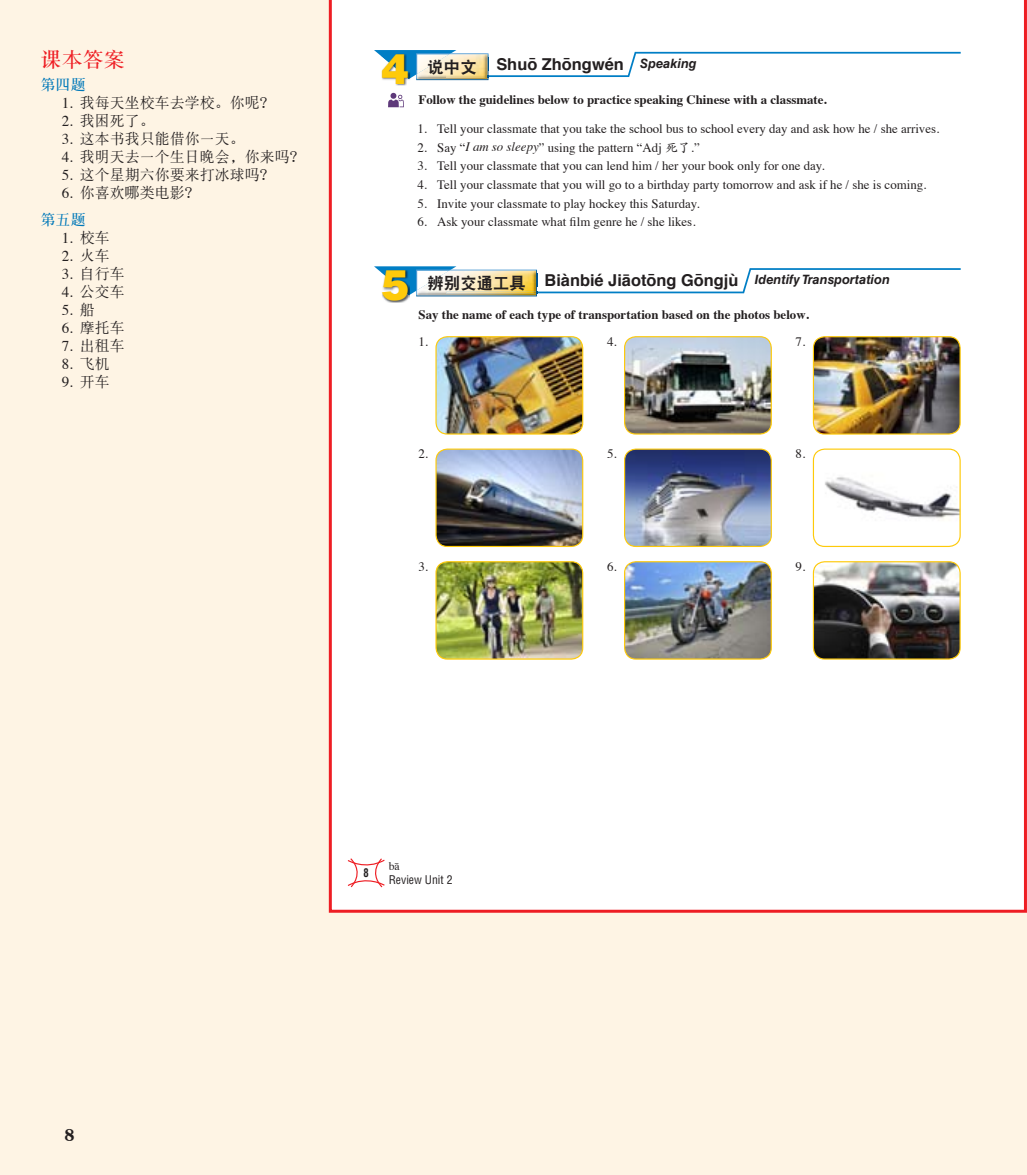
<style>
.page{position:relative;width:1027px;height:1175px;background:#fff}
.page>*{position:absolute;margin:0;border:0;box-sizing:border-box;transform-origin:0 0}
.t1{font:900 42.15px "Helvetica LT Std";color:#feca0a}
.t2{font:21px "DFP Song W7";color:#ee1d23}
.t3{font:18px "DFP Song W12";color:#231f20}
.t4{font:700 16.35px "Helvetica";color:#231f20}
.t5{font:15px "DFP Song W5";color:#231f20}
.t6{font:15px "Times";color:#231f20}
.t7{font:15px "DFP Song W7";color:#0078b9}
.t8{font:12.9px "Times";color:#231f20}
.t9{font:700 12.9px "Times";color:#231f20}
.t10{font:italic 700 12.9px "Helvetica LT Std";color:#231f20}
.t11{font:condensed 11.7px "Helvetica LT Std";color:#231f20}
.t12{font:11.7px "Times";color:#231f20}
.t13{font:700 condensed 11.7px "Helvetica LT Std";color:#231f20;scale:.9 1}
.s1{font-family:"Times"}
.s2{font-family:"DFP Song W5"}
.s3{font-family:"DFP Hei W9";font-weight:400}
.s4{font-family:"Helvetica LT Std";font-style:italic;font-size:12.9px}
.s5{font-style:italic}
.s6{font-family:"DFP Kai W5"}
.s7{font-family:"DFP Hei W9";font-weight:400;font-style:normal;font-size:16.35px}
.s8{font-family:"Helvetica";font-style:normal;font-size:16.35px}
</style>
<div class="page">
<div style="left:0;top:0;width:1026px;height:1175px;background:#fef4e4"></div>
<img style="left:329px;top:0;width:696px;height:912px">
<hr style="left:1025px;top:0;width:2px;height:916px;background:#ee2329">
<h2 class="t2" style="left:41px;top:48px;width:86px">课本答案</h2>
<p class="t7" style="left:41px;top:76px;width:46px">第四题</p>
<p class="t5" style="left:62px;top:94px;width:215px"><span class="s1">1.</span> 我每天坐校车去学校。你呢？</p>
<p class="t5" style="left:62px;top:112px;width:95px"><span class="s1">2.</span> 我困死了。</p>
<p class="t5" style="left:62px;top:130px;width:185px"><span class="s1">3.</span> 这本书我只能借你一天。</p>
<p class="t5" style="left:62px;top:148px;width:245px"><span class="s1">4.</span> 我明天去一个生日晚会，你来吗？</p>
<p class="t5" style="left:62px;top:166px;width:215px"><span class="s1">5.</span> 这个星期六你要来打冰球吗？</p>
<p class="t5" style="left:62px;top:184px;width:140px"><span class="s1">6.</span> 你喜欢哪类电影？</p>
<p class="t7" style="left:41px;top:211px;width:46px">第五题</p>
<p class="t6" style="left:62px;top:224px;width:49px">1. <span class="s2">校车</span></p>
<p class="t6" style="left:62px;top:242px;width:49px">2. <span class="s2">火车</span></p>
<p class="t5" style="left:62px;top:265px;width:65px"><span class="s1">3.</span> 自行车</p>
<p class="t5" style="left:62px;top:283px;width:65px"><span class="s1">4.</span> 公交车</p>
<p class="t6" style="left:62px;top:296px;width:34px">5. <span class="s2">船</span></p>
<p class="t5" style="left:62px;top:319px;width:65px"><span class="s1">6.</span> 摩托车</p>
<p class="t5" style="left:62px;top:337px;width:65px"><span class="s1">7.</span> 出租车</p>
<p class="t6" style="left:62px;top:350px;width:49px">8. <span class="s2">飞机</span></p>
<p class="t6" style="left:62px;top:368px;width:49px">9. <span class="s2">开车</span></p>
<h1 class="t1" style="left:381px;top:41px;width:30px">4</h1>
<p class="t4" style="left:427px;top:51px;width:270px"><span class="s3">说中文</span> Shuō Zhōngwén <span class="s4">Speaking</span></p>
<p class="t9" style="left:418px;top:88px;width:409px">Follow the guidelines below to practice speaking Chinese with a classmate.</p>
<p class="t8" style="left:417px;top:116px;width:523px">1. Tell your classmate that you take the school bus to school every day and ask how he / she arrives.</p>
<p class="t8" style="left:417px;top:135px;width:284px">2. Say “<span class="s5">I am so sleepy</span>” using the pattern “Adj <span class="s6">死了</span>.”</p>
<p class="t8" style="left:417px;top:154px;width:409px">3. Tell your classmate that you can lend him / her your book only for one day.</p>
<p class="t8" style="left:417px;top:173px;width:510px">4. Tell your classmate that you will go to a birthday party tomorrow and ask if he / she is coming.</p>
<p class="t8" style="left:417px;top:191px;width:284px">5. Invite your classmate to play hockey this Saturday.</p>
<p class="t8" style="left:417px;top:210px;width:279px">6. Ask your classmate what film genre he / she likes.</p>
<h1 class="t1" style="left:381px;top:257px;width:30px">5</h1>
<p class="t10" style="left:427px;top:272px;width:463px"><span class="s7">辨别交通工具</span> <span class="s8">Biànbié Jiāotōng Gōngjù</span> Identify Transportation</p>
<p class="t9" style="left:418px;top:302px;width:392px">Say the name of each type of transportation based on the photos below.</p>
<p class="t8" style="left:418px;top:329px;width:11px">1.</p>
<p class="t8" style="left:607px;top:329px;width:11px">4.</p>
<p class="t8" style="left:795px;top:329px;width:11px">7.</p>
<p class="t8" style="left:418px;top:442px;width:11px">2.</p>
<p class="t8" style="left:607px;top:442px;width:11px">5.</p>
<p class="t8" style="left:795px;top:442px;width:11px">8.</p>
<p class="t8" style="left:418px;top:554px;width:11px">3.</p>
<p class="t8" style="left:607px;top:554px;width:11px">6.</p>
<p class="t8" style="left:795px;top:554px;width:11px">9.</p>
<h3 class="t3" style="left:64px;top:1124px;width:12px">8</h3>
<p class="t13" style="left:363px;top:865px;width:7px">8</p>
<p class="t12" style="left:388px;top:854px;width:13px">bā</p>
<p class="t11" style="left:388px;top:872px;width:65px">Review Unit 2</p>
</div>
